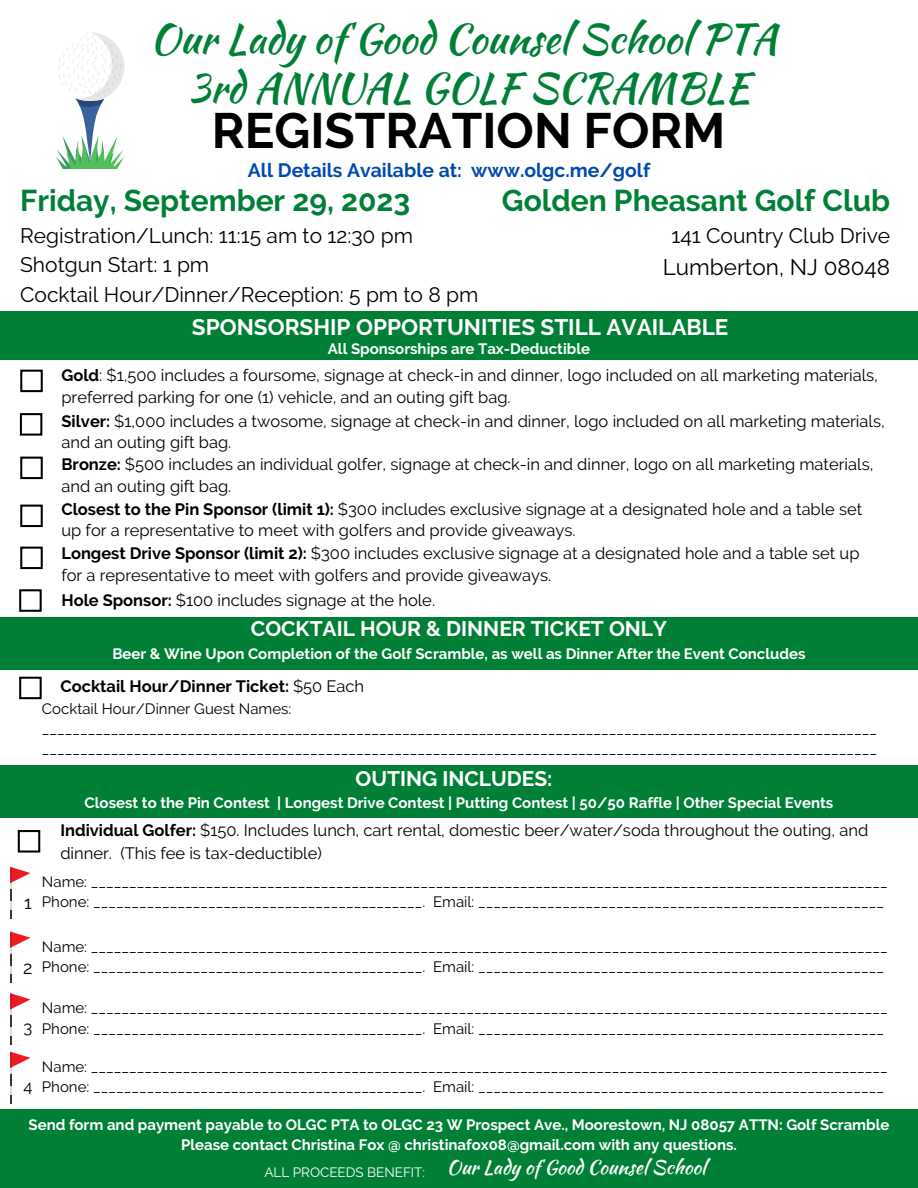
<style>
.page{position:relative;width:918px;height:1188px;background:#fff}
.page>*{position:absolute;margin:0;border:0;box-sizing:border-box;transform-origin:0 0}
.t1{font:700 49.5px "Raleway";color:#000}
.t2{font:40.8px "Kaushan Script";color:#008037}
.t3{font:700 30px "Raleway";color:#008037}
.t4{font:700 22.5px "Raleway";color:#fff}
.t5{font:22.5px "Raleway";color:#000}
.t6{font:21px "Raleway";color:#000}
.t7{font:700 21px "Raleway";color:#fff}
.t8{font:19.5px "Kaushan Script";color:#fff}
.t9{font:700 19.35px "Raleway";color:#004aad}
.t10{font:18px "Raleway";color:#000}
.t11{font:16.5px/21.3px "Raleway";color:#000}
.t12{font:700 16.5px "Raleway";color:#000}
.t13{font:15px/20.2px "Raleway";color:#000}
.t14{font:700 15px "Raleway";color:#fff}
.t15{font:13.5px "Raleway";color:#fff}
.s1{font-weight:700}
.s2{font-weight:400}
</style>
<div class="page">
<svg style="left:56px;top:32px;width:68px;height:137px"></svg>
<div style="left:0;top:311px;width:918px;height:48px;background:#008037"></div>
<div style="left:20px;top:370px;width:23px;height:22px;border:2px solid #000"></div>
<div style="left:0;top:766px;width:918px;height:52px;background:#008037"></div>
<svg style="left:10px;top:867px;width:21px;height:51px"></svg>
<svg style="left:10px;top:932px;width:21px;height:51px"></svg>
<svg style="left:10px;top:993px;width:21px;height:52px"></svg>
<svg style="left:10px;top:1052px;width:21px;height:51px"></svg>
<div style="left:0;top:1110px;width:918px;height:78px;background:#008037"></div>
<div style="left:18px;top:830px;width:22px;height:23px;border:2px solid #000"></div>
<div style="left:20px;top:413px;width:22px;height:23px;border:2px solid #000"></div>
<div style="left:20px;top:457px;width:23px;height:22px;border:2px solid #000"></div>
<div style="left:20px;top:505px;width:23px;height:22px;border:2px solid #000"></div>
<div style="left:20px;top:547px;width:23px;height:22px;border:2px solid #000"></div>
<div style="left:0;top:617px;width:918px;height:52px;background:#008037"></div>
<div style="left:19px;top:677px;width:23px;height:22px;border:2px solid #000"></div>
<div style="left:19px;top:589px;width:23px;height:23px;border:2px solid #000"></div>
<p class="t2" style="left:150px;top:9px;width:628px">Our Lady of Good Counsel School PTA</p>
<p class="t2" style="left:188px;top:58px;width:563px">3rd ANNUAL GOLF SCRAMBLE</p>
<p class="t1" style="left:212px;top:102px;width:515px">REGISTRATION FORM</p>
<p class="t9" style="left:248px;top:159px;width:404px">All Details Available at: www.olgc.me/golf</p>
<p class="t3" style="left:20px;top:182px;width:391px">Friday, September 29, 2023</p>
<p class="t6" style="left:20px;top:223px;width:394px">Registration/Lunch: 11:15 am to 12:30 pm</p>
<p class="t6" style="left:20px;top:253px;width:191px">Shotgun Start: 1 pm</p>
<p class="t6" style="left:20px;top:282px;width:460px">Cocktail Hour/Dinner/Reception: 5 pm to 8 pm</p>
<p class="t3" style="left:502px;top:182px;width:390px">Golden Pheasant Golf Club</p>
<p class="t6" style="left:671px;top:223px;width:220px">141 Country Club Drive</p>
<p class="t5" style="left:663px;top:254px;width:229px">Lumberton, NJ 08048</p>
<p class="t4" style="left:192px;top:314px;width:538px">SPONSORSHIP OPPORTUNITIES STILL AVAILABLE</p>
<p class="t11" style="left:61px;top:365px;width:818px"><span class="s1">Gold</span>: $1,500 includes a foursome, signage at check-in and dinner, logo included on all marketing materials, preferred parking for one (1) vehicle, and an outing gift bag.</p>
<p class="t11" style="left:61px;top:410px;width:825px"><span class="s1">Silver:</span> $1,000 includes a twosome, signage at check-in and dinner, logo included on all marketing materials, and an outing gift bag.</p>
<p class="t11" style="left:61px;top:454px;width:814px"><span class="s1">Bronze:</span> $500 includes an individual golfer, signage at check-in and dinner, logo on all marketing materials, and an outing gift bag.</p>
<p class="t14" style="left:328px;top:340px;width:264px">All Sponsorships are Tax-Deductible</p>
<p class="t11" style="left:61px;top:498px;width:803px"><span class="s1">Closest to the Pin Sponsor (limit 1):</span> $300 includes exclusive signage at a designated hole and a table set up for a representative to meet with golfers and provide giveaways.</p>
<p class="t11" style="left:61px;top:543px;width:800px"><span class="s1">Longest Drive Sponsor (limit 2):</span> $300 includes exclusive signage at a designated hole and a table set up for a representative to meet with golfers and provide giveaways.</p>
<p class="t11" style="left:61px;top:590px;width:375px"><span class="s1">Hole Sponsor:</span> $100 includes signage at the hole.</p>
<p class="t7" style="left:251px;top:617px;width:418px">COCKTAIL HOUR &amp; DINNER TICKET ONLY</p>
<p class="t14" style="left:112px;top:645px;width:695px">Beer &amp; Wine Upon Completion of the Golf Scramble, as well as Dinner After the Event Concludes</p>
<p class="t12" style="left:60px;top:676px;width:305px">Cocktail Hour/Dinner Ticket: <span class="s2">$50 Each</span></p>
<p class="t13" style="left:42px;top:698px;width:837px">Cocktail Hour/Dinner Guest Names: _____________________________________________________________________________________________________________</p>
<p class="t13" style="left:42px;top:739px;width:837px">_____________________________________________________________________________________________________________</p>
<p class="t7" style="left:355px;top:766px;width:198px">OUTING INCLUDES:</p>
<p class="t14" style="left:85px;top:794px;width:750px">Closest to the Pin Contest | Longest Drive Contest | Putting Contest | 50/50 Raffle | Other Special Events</p>
<p class="t11" style="left:60px;top:819px;width:809px;line-height:22.5px"><span class="s1">Individual Golfer:</span> $150. Includes lunch, cart rental, domestic beer/water/soda throughout the outing, and dinner. (This fee is tax-deductible)</p>
<p class="t13" style="left:42px;top:872px;width:847px">Name: ________________________________________________________________________________________________________</p>
<p class="t13" style="left:42px;top:892px;width:844px">Phone: ___________________________________________. Email: _____________________________________________________</p>
<p class="t13" style="left:42px;top:936px;width:847px">Name: ________________________________________________________________________________________________________</p>
<p class="t13" style="left:42px;top:957px;width:844px">Phone: ___________________________________________. Email: _____________________________________________________</p>
<p class="t13" style="left:42px;top:998px;width:847px">Name: ________________________________________________________________________________________________________</p>
<p class="t13" style="left:42px;top:1018px;width:844px">Phone: ___________________________________________. Email: _____________________________________________________</p>
<p class="t13" style="left:42px;top:1056px;width:847px">Name: ________________________________________________________________________________________________________</p>
<p class="t13" style="left:42px;top:1077px;width:844px">Phone: ___________________________________________. Email: _____________________________________________________</p>
<p class="t10" style="left:24px;top:892px;width:9px">1</p>
<p class="t10" style="left:23px;top:957px;width:11px">2</p>
<p class="t11" style="left:23px;top:1017px;width:10px">3</p>
<p class="t11" style="left:23px;top:1075px;width:11px">4</p>
<p class="t14" style="left:29px;top:1116px;width:862px">Send form and payment payable to OLGC PTA to OLGC 23 W Prospect Ave., Moorestown, NJ 08057 ATTN: Golf Scramble</p>
<p class="t14" style="left:181px;top:1136px;width:557px">Please contact Christina Fox @ christinafox08@gmail.com with any questions.</p>
<p class="t15" style="left:264px;top:1164px;width:162px">ALL PROCEEDS BENEFIT:</p>
<p class="t8" style="left:447px;top:1153px;width:260px">Our Lady of Good Counsel School</p>
</div>
